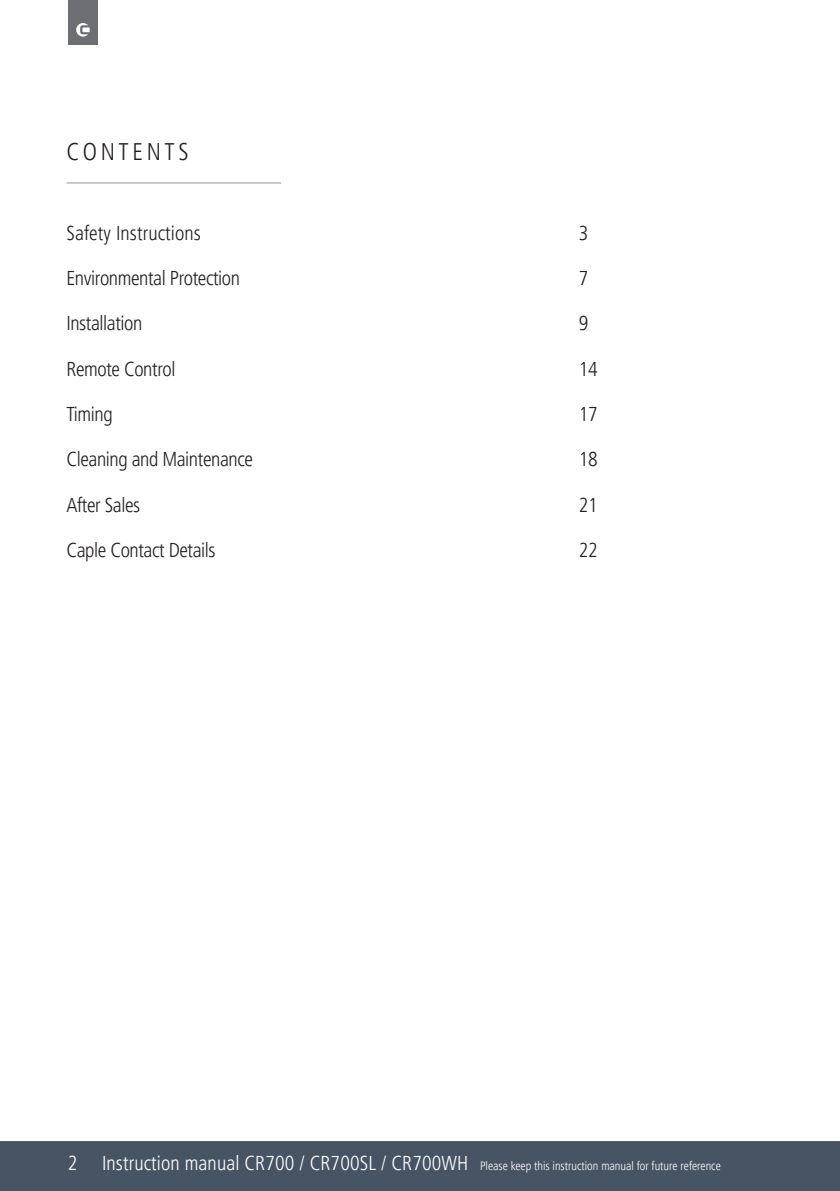
<style>
.page{position:relative;width:840px;height:1191px;background:#fff}
.page>*{position:absolute;margin:0;border:0;box-sizing:border-box;transform-origin:0 0}
.t1{font:300 condensed 24px "Frutiger LT Pro";letter-spacing:.15em;color:#231f20}
.t2{font:300 condensed 20px "Frutiger LT Pro";letter-spacing:-.02em;color:#231f20}
.t3{font:300 condensed 20px "Frutiger LT Pro";letter-spacing:.005em;color:#231f20}
.t4{font:300 condensed 12px "Frutiger LT Pro";color:#fff}
.s1{font-size:20px}
</style>
<div class="page">
<div style="left:0;top:1141px;width:839px;height:50px;background:#475464"></div>
<div style="left:68px;top:0;width:30px;height:45px;background:#6d6e71"></div>
<svg style="left:76px;top:23px;width:14px;height:14px"></svg>
<hr style="left:66px;top:182px;width:215px;height:1px;background:#939598">
<p class="t1" style="left:66px;top:141px;width:124px">CONTENTS</p>
<p class="t3" style="left:66px;top:224px;width:136px">Safety Instructions</p>
<p class="t2" style="left:578px;top:224px;width:11px">3</p>
<p class="t2" style="left:66px;top:270px;width:175px">Environmental Protection</p>
<p class="t2" style="left:578px;top:270px;width:11px">7</p>
<p class="t2" style="left:66px;top:315px;width:78px">Installation</p>
<p class="t2" style="left:578px;top:315px;width:11px">9</p>
<p class="t2" style="left:66px;top:360px;width:110px">Remote Control</p>
<p class="t2" style="left:578px;top:360px;width:20px">14</p>
<p class="t2" style="left:66px;top:406px;width:48px">Timing</p>
<p class="t2" style="left:578px;top:406px;width:20px">17</p>
<p class="t2" style="left:66px;top:451px;width:188px">Cleaning and Maintenance</p>
<p class="t2" style="left:578px;top:451px;width:20px">18</p>
<p class="t2" style="left:66px;top:496px;width:75px">After Sales</p>
<p class="t2" style="left:578px;top:496px;width:20px">21</p>
<p class="t2" style="left:66px;top:542px;width:151px">Caple Contact Details</p>
<p class="t2" style="left:578px;top:542px;width:20px">22</p>
<p class="t4" style="left:68px;top:1161px;width:654px"><span class="s1">2 Instruction manual CR700 / CR700SL / CR700WH</span> Please keep this instruction manual for future reference</p>
</div>
